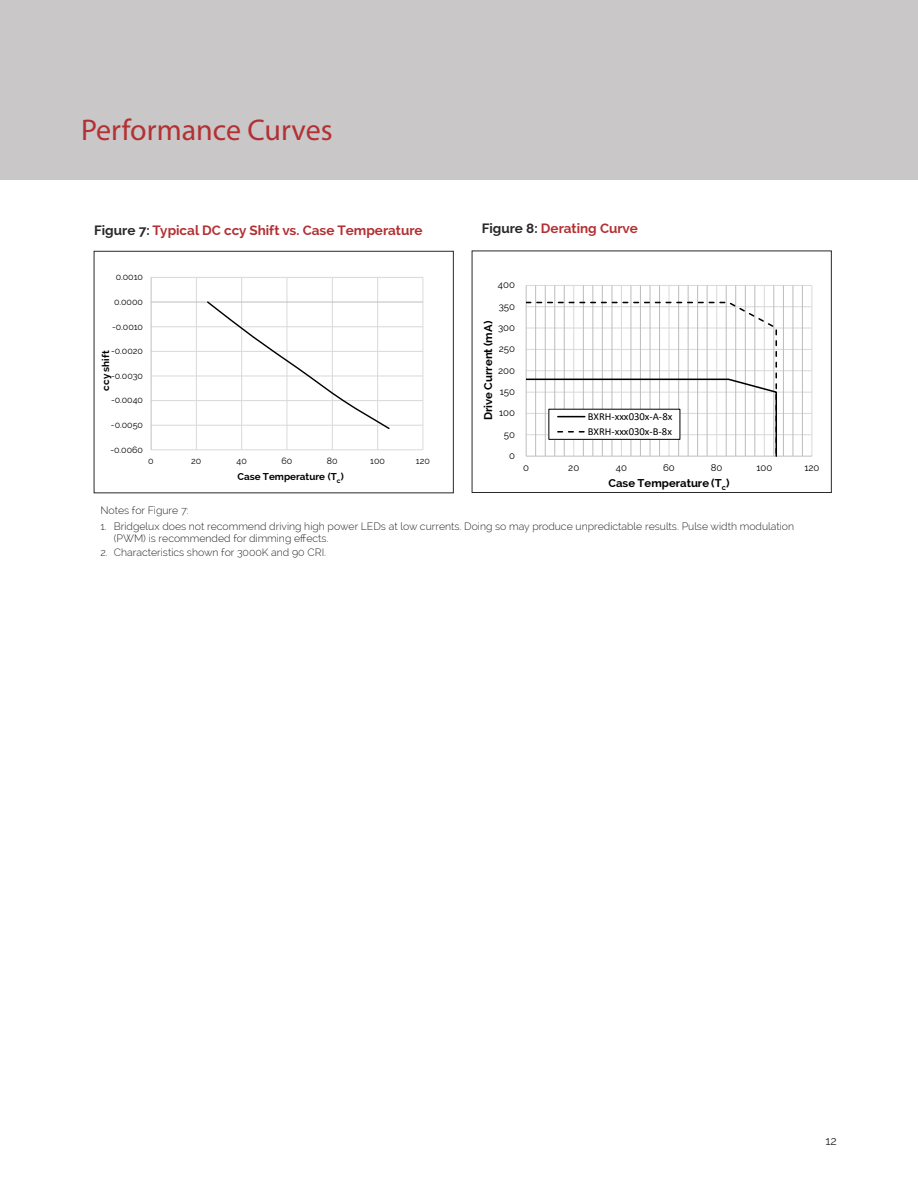
<style>
.page{position:relative;width:918px;height:1188px;background:#fff}
.page>*{position:absolute;margin:0;border:0;box-sizing:border-box;transform-origin:0 0}
.t1{font:30px "Myriad Pro";color:#b33033}
.t2{font:700 13.5px "Raleway";color:#b33033}
.t3{font:12px "Raleway";color:#2b2829}
.t4{font:700 11.25px "Raleway";color:#000}
.t5{font:10.65px/15px "Calibri";color:#000}
.t6{font:300 10.5px/12px "Raleway";color:#2b2829}
.t7{font:700 9.9px "Raleway";color:#000}
.t8{font:700 9.75px "Raleway";color:#000}
.t9{font:9.6px "Raleway";color:#000}
.t10{font:9px "Raleway";color:#000}
.s1{color:#2b2829}
</style>
<div class="page">
<div style="left:0;top:0;width:918px;height:180px;background:#c9c7c8"></div>
<div style="left:94px;top:251px;width:360px;height:242px;border:1px solid #2b2829"></div>
<div style="left:472px;top:251px;width:360px;height:242px;border:1px solid #2b2829"></div>
<hr style="left:151px;top:449px;width:272px;height:1px;background:#d9d9d9">
<hr style="left:151px;top:425px;width:272px;height:1px;background:#d9d9d9">
<hr style="left:151px;top:400px;width:272px;height:1px;background:#d9d9d9">
<hr style="left:151px;top:376px;width:272px;height:1px;background:#d9d9d9">
<hr style="left:151px;top:351px;width:272px;height:1px;background:#d9d9d9">
<hr style="left:151px;top:326px;width:272px;height:1px;background:#d9d9d9">
<hr style="left:151px;top:277px;width:272px;height:1px;background:#d9d9d9">
<hr style="left:196px;top:277px;width:1px;height:173px;background:#d9d9d9">
<hr style="left:241px;top:277px;width:1px;height:173px;background:#d9d9d9">
<hr style="left:287px;top:277px;width:1px;height:173px;background:#d9d9d9">
<hr style="left:332px;top:277px;width:1px;height:173px;background:#d9d9d9">
<hr style="left:377px;top:277px;width:1px;height:173px;background:#d9d9d9">
<hr style="left:423px;top:277px;width:1px;height:173px;background:#d9d9d9">
<hr style="left:151px;top:277px;width:1px;height:173px;background:#bfbfbf">
<hr style="left:151px;top:302px;width:272px;height:1px;background:#bfbfbf">
<svg style="left:206px;top:300px;width:185px;height:130px"></svg>
<hr style="left:526px;top:434px;width:286px;height:1px;background:#d9d9d9">
<hr style="left:526px;top:413px;width:286px;height:1px;background:#d9d9d9">
<hr style="left:526px;top:392px;width:286px;height:1px;background:#d9d9d9">
<hr style="left:526px;top:370px;width:286px;height:1px;background:#d9d9d9">
<hr style="left:526px;top:349px;width:286px;height:1px;background:#d9d9d9">
<hr style="left:526px;top:328px;width:286px;height:1px;background:#d9d9d9">
<hr style="left:526px;top:306px;width:286px;height:1px;background:#d9d9d9">
<hr style="left:526px;top:285px;width:286px;height:1px;background:#d9d9d9">
<hr style="left:535px;top:285px;width:1px;height:171px;background:#bcbcbc">
<hr style="left:545px;top:285px;width:1px;height:171px;background:#bcbcbc">
<hr style="left:555px;top:285px;width:1px;height:171px;background:#bcbcbc">
<hr style="left:564px;top:285px;width:1px;height:171px;background:#bcbcbc">
<hr style="left:583px;top:285px;width:1px;height:171px;background:#bcbcbc">
<hr style="left:593px;top:285px;width:1px;height:171px;background:#bcbcbc">
<hr style="left:602px;top:285px;width:1px;height:171px;background:#bcbcbc">
<hr style="left:612px;top:285px;width:1px;height:171px;background:#bcbcbc">
<hr style="left:631px;top:285px;width:1px;height:171px;background:#bcbcbc">
<hr style="left:640px;top:285px;width:1px;height:171px;background:#bcbcbc">
<hr style="left:650px;top:285px;width:1px;height:171px;background:#bcbcbc">
<hr style="left:659px;top:285px;width:1px;height:171px;background:#bcbcbc">
<hr style="left:678px;top:285px;width:1px;height:171px;background:#bcbcbc">
<hr style="left:688px;top:285px;width:1px;height:171px;background:#bcbcbc">
<hr style="left:697px;top:285px;width:1px;height:171px;background:#bcbcbc">
<hr style="left:707px;top:285px;width:1px;height:171px;background:#bcbcbc">
<hr style="left:726px;top:285px;width:1px;height:171px;background:#bcbcbc">
<hr style="left:735px;top:285px;width:1px;height:171px;background:#bcbcbc">
<hr style="left:745px;top:285px;width:1px;height:171px;background:#bcbcbc">
<hr style="left:755px;top:285px;width:1px;height:171px;background:#bcbcbc">
<hr style="left:774px;top:285px;width:1px;height:171px;background:#bcbcbc">
<hr style="left:783px;top:285px;width:1px;height:171px;background:#bcbcbc">
<hr style="left:793px;top:285px;width:1px;height:171px;background:#bcbcbc">
<hr style="left:802px;top:285px;width:1px;height:171px;background:#bcbcbc">
<hr style="left:573px;top:285px;width:1px;height:171px;background:#d9d9d9">
<hr style="left:621px;top:285px;width:1px;height:171px;background:#d9d9d9">
<hr style="left:669px;top:285px;width:1px;height:171px;background:#d9d9d9">
<hr style="left:716px;top:285px;width:1px;height:171px;background:#d9d9d9">
<hr style="left:764px;top:285px;width:1px;height:171px;background:#d9d9d9">
<hr style="left:812px;top:285px;width:1px;height:171px;background:#d9d9d9">
<hr style="left:526px;top:285px;width:1px;height:171px;background:#bfbfbf">
<hr style="left:526px;top:456px;width:286px;height:1px;background:#bfbfbf">
<svg style="left:526px;top:301px;width:252px;height:156px"></svg>
<h1 class="t1" style="left:81px;top:118px;width:253px">Performance Curves</h1>
<p class="t2" style="left:94px;top:225px;width:330px"><span class="s1">Figure 7:</span> Typical DC ccy Shift vs. Case Temperature</p>
<p class="t2" style="left:482px;top:223px;width:158px"><span class="s1">Figure 8:</span> Derating Curve</p>
<p class="t10" style="left:116px;top:274px;width:29px">0.0010</p>
<p class="t10" style="left:114px;top:298px;width:30px">0.0000</p>
<p class="t10" style="left:112px;top:323px;width:32px">-0.0010</p>
<p class="t10" style="left:111px;top:347px;width:33px">-0.0020</p>
<p class="t8" style="left:102px;top:391px;width:42px;rotate:-90deg">ccy shift</p>
<p class="t10" style="left:111px;top:372px;width:33px">-0.0030</p>
<p class="t10" style="left:111px;top:397px;width:34px">-0.0040</p>
<p class="t10" style="left:111px;top:421px;width:34px">-0.0050</p>
<p class="t10" style="left:110px;top:446px;width:34px">-0.0060</p>
<p class="t10" style="left:148px;top:457px;width:7px">0</p>
<p class="t10" style="left:191px;top:457px;width:12px">20</p>
<p class="t10" style="left:237px;top:457px;width:12px">40</p>
<p class="t10" style="left:282px;top:457px;width:12px">60</p>
<p class="t10" style="left:327px;top:457px;width:12px">80</p>
<p class="t10" style="left:370px;top:457px;width:16px">100</p>
<p class="t10" style="left:416px;top:457px;width:15px">120</p>
<p class="t7" style="left:237px;top:473px;width:108px">Case Temperature (T<sub>c</sub>)</p>
<p class="t9" style="left:498px;top:281px;width:19px">400</p>
<p class="t9" style="left:499px;top:303px;width:18px">350</p>
<p class="t4" style="left:484px;top:420px;width:101px;rotate:-90deg">Drive Current (mA)</p>
<p class="t9" style="left:498px;top:324px;width:18px">300</p>
<p class="t9" style="left:499px;top:345px;width:18px">250</p>
<p class="t9" style="left:498px;top:367px;width:18px">200</p>
<p class="t9" style="left:500px;top:388px;width:17px">150</p>
<p class="t9" style="left:499px;top:409px;width:17px">100</p>
<p class="t9" style="left:504px;top:431px;width:13px">50</p>
<p class="t9" style="left:509px;top:452px;width:7px">0</p>
<p class="t5" style="left:588px;top:409px;width:86px">BXRH-xxx030x-A-8x<br>BXRH-xxx030x-B-8x</p>
<p class="t9" style="left:523px;top:464px;width:7px">0</p>
<p class="t9" style="left:568px;top:464px;width:13px">20</p>
<p class="t9" style="left:616px;top:464px;width:13px">40</p>
<p class="t9" style="left:663px;top:464px;width:13px">60</p>
<p class="t9" style="left:711px;top:464px;width:13px">80</p>
<p class="t9" style="left:756px;top:464px;width:17px">100</p>
<p class="t9" style="left:804px;top:464px;width:17px">120</p>
<p class="t4" style="left:608px;top:479px;width:123px">Case Temperature (T<sub>c</sub>)</p>
<p class="t6" style="left:100px;top:504px;width:90px">Notes for Figure 7:</p>
<p class="t6" style="left:114px;top:521px;width:682px;text-indent:-14px">1. Bridgelux does not recommend driving high power LEDs at low currents. Doing so may produce unpredictable results. Pulse width modulation (PWM) is recommended for dimming e昀昀ects.</p>
<p class="t6" style="left:100px;top:546px;width:227px">2. Characteristics shown for 3000K and 90 CRI.</p>
<p class="t3" style="left:825px;top:1136px;width:13px">12</p>
</div>
